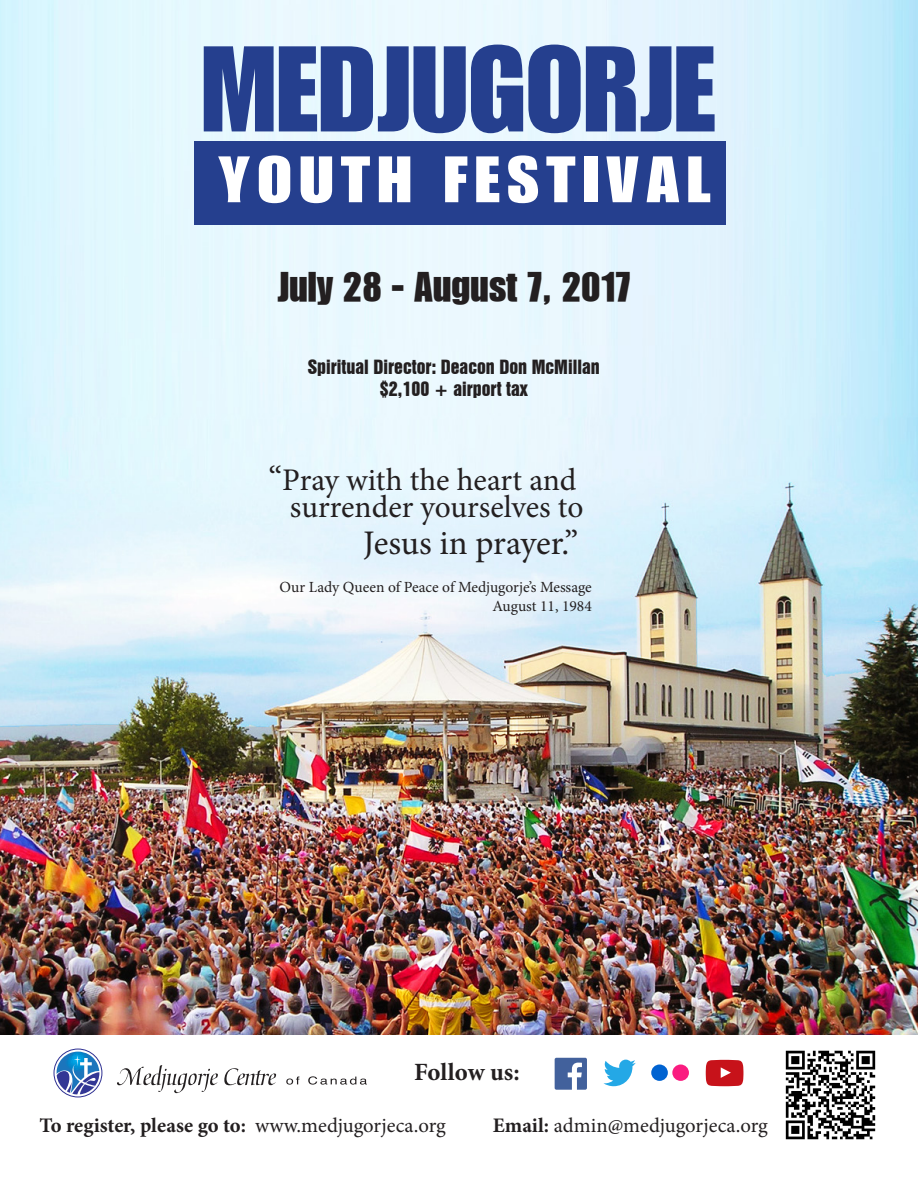
<style>
.page{position:relative;width:918px;height:1188px;background:#fff}
.page>*{position:absolute;margin:0;border:0;box-sizing:border-box;transform-origin:0 0}
.t1{font:119.25px "GENUINE";color:#253f8e}
.t2{font:64.2px "GENUINE";letter-spacing:.1em;color:#fff;scale:1.12 1}
.t3{font:40.5px "GENUINE";color:#231f20}
.t4{font:34.5px "Minion Pro";letter-spacing:-.005em;color:#231f20}
.t5{font:31.5px "Minion Pro";letter-spacing:-.005em;color:#231f20}
.t6{font:700 24.75px "Minion Pro";color:#231f20}
.t7{font:700 20.7px "Minion Pro";color:#231f20}
.t8{font:20.7px "Minion Pro";color:#231f20}
.t9{font:18px "Swiss 921 BT Regular A";color:#231f20}
.t10{font:15.45px "Minion Pro";color:#231f20}
.s1{font-size:34.5px}
.s2{font-weight:400}
.s3{font-weight:700}
</style>
<div class="page">
<img style="left:0;top:0;width:918px;height:1035px">
<svg style="left:54px;top:1049px;width:48px;height:48px"></svg>
<div style="left:54px;top:1049px;width:48px;height:48px;border:1px solid #2e3092;border-radius:50%"></div>
<svg style="left:57px;top:1052px;width:42px;height:42px"></svg>
<svg style="left:117px;top:1065px;width:101px;height:28px"></svg>
<svg style="left:224px;top:1068px;width:52px;height:17px"></svg>
<svg style="left:286px;top:1077px;width:13px;height:8px"></svg>
<svg style="left:308px;top:1076px;width:59px;height:9px"></svg>
<div style="left:194px;top:141px;width:531px;height:84px;background:#253f8e"></div>
<img style="left:785px;top:1050px;width:91px;height:90px">
<div style="left:672px;top:1065px;width:17px;height:16px;background:#fa1c80;border-radius:50%"></div>
<div style="left:651px;top:1065px;width:17px;height:16px;background:#0063d1;border-radius:50%"></div>
<svg style="left:555px;top:1058px;width:32px;height:32px"></svg>
<svg style="left:603px;top:1060px;width:33px;height:26px"></svg>
<svg style="left:706px;top:1060px;width:37px;height:26px"></svg>
<p class="t1" style="left:201px;top:19px;width:516px">MEDJUGORJE</p>
<p class="t2" style="left:218px;top:142px;width:441px">YOUTH FESTIVAL</p>
<p class="t3" style="left:277px;top:263px;width:355px">July 28 - August 7, 2017</p>
<p class="t9" style="left:308px;top:355px;width:293px">Spiritual Director: Deacon Don McMillan</p>
<p class="t9" style="left:380px;top:377px;width:149px">$2,100 + airport tax</p>
<p class="t5" style="left:268px;top:459px;width:310px"><span class="s1">“</span>Pray with the heart and</p>
<p class="t5" style="left:290px;top:486px;width:295px">surrender yourselves to</p>
<p class="t4" style="left:363px;top:520px;width:217px">Jesus in prayer.”</p>
<p class="t10" style="left:280px;top:577px;width:314px">Our Lady Queen of Peace of Medjugorje’s Message</p>
<p class="t10" style="left:492px;top:595px;width:101px">August 11, 1984</p>
<p class="t6" style="left:414px;top:1054px;width:107px">Follow us:</p>
<p class="t7" style="left:40px;top:1111px;width:408px">To register, please go to: <span class="s2">www.medjugorjeca.org</span></p>
<p class="t8" style="left:493px;top:1112px;width:277px"><span class="s3">Email:</span> admin@medjugorjeca.org</p>
</div>
